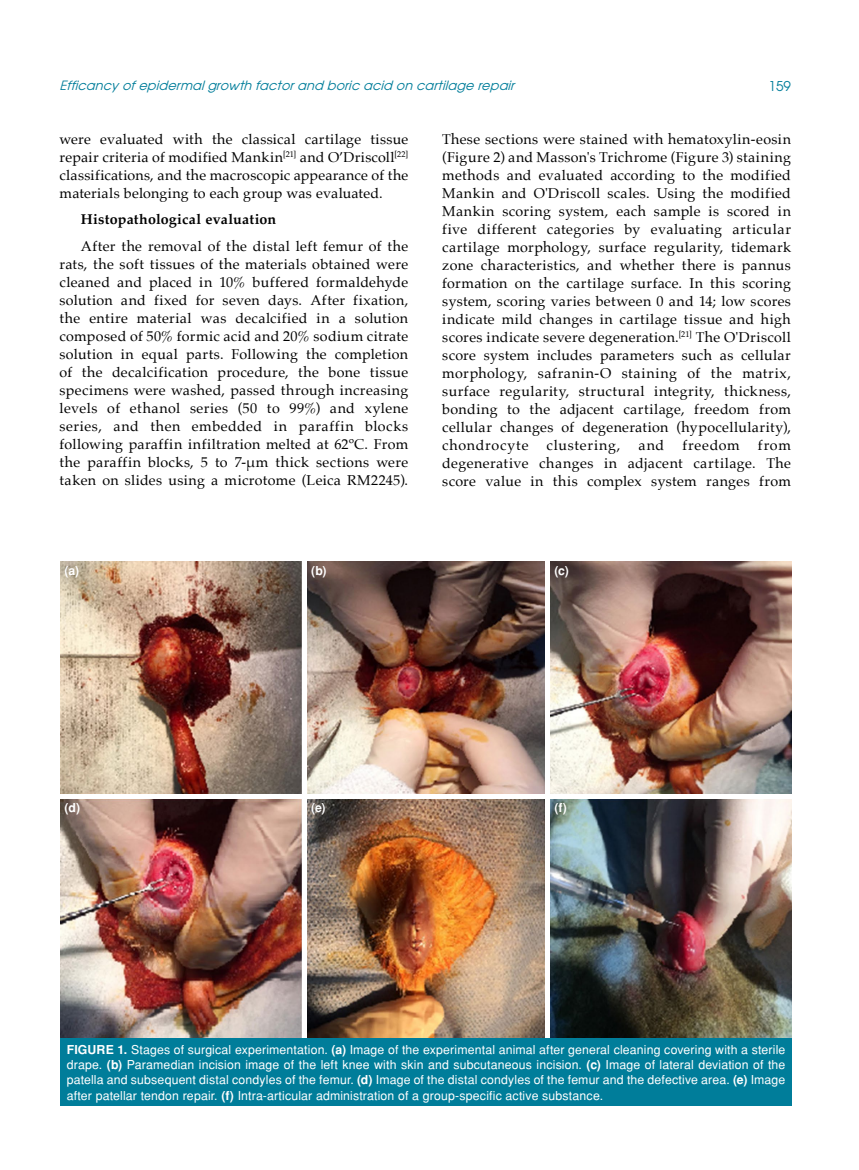
<style>
.page{position:relative;width:859px;height:1170px;background:#fff}
.page>*{position:absolute;margin:0;border:0;box-sizing:border-box;transform-origin:0 0}
.t1{font:14.25px/18px "Palatino";letter-spacing:.025em;color:#000;text-align:justify}
.t2{font:700 14.25px "Palatino";letter-spacing:.015em;color:#000}
.t3{font:14.25px "Palatino";letter-spacing:.05em;color:#000}
.t4{font:13.5px "Avant Garde Tr";color:#007d9a}
.t5{font:italic 12.75px "Avant Garde Tr";color:#007d9a}
.t6{font:12.3px/15.3px "Helvetica Normal Tr";letter-spacing:.01em;color:#fff;text-align:justify}
.t7{font:700 12.3px "Helvetica Tr";color:#fff}
.s1{font-family:"Helvetica Tr";font-weight:700}
</style>
<div class="page">
<img style="left:61px;top:561px;width:731px;height:477px">
<div style="left:302px;top:561px;width:5px;height:480px;background:#fff"></div>
<div style="left:60px;top:794px;width:733px;height:5px;background:#fff"></div>
<div style="left:545px;top:561px;width:5px;height:480px;background:#fff"></div>
<div style="left:60px;top:1038px;width:732px;height:68px;background:#007d9a"></div>
<p class="t5" style="left:60px;top:78px;width:460px">Efficancyofepidermalgrowth factorand boric acid on cartilage repair</p>
<p class="t4" style="left:768px;top:77px;width:24px">159</p>
<p class="t1" style="left:60px;top:130px;width:350px">were evaluated with the classical cartilage tissue repair criteria of modified Mankin<sup>[21]</sup> and O’Driscoll<sup>[22] </sup>classifications, and the macroscopic appearance of the materials belonging to each group was evaluated.</p>
<p class="t2" style="left:81px;top:207px;width:197px">Histopathological evaluation</p>
<p class="t1" style="left:60px;top:237px;width:350px;text-indent:21px">After the removal of the distal left femur of the rats, the soft tissues of the materials obtained were cleaned and placed in 10% buffered formaldehyde solution and fixed for seven days. After fixation, the entire material was decalcified in a solution composed of 50% formic acid and 20% sodium citrate solution in equal parts. Following the completion of the decalcification procedure, the bone tissue specimens were washed, passed through increasing levels of ethanol series (50 to 99%) and xylene series, and then embedded in paraffin blocks following paraffin infiltration melted at 62ºC. From the paraffin blocks, 5 to 7-μm thick sections were taken on slides using a microtome (Leica RM2245).</p>
<p class="t1" style="left:442px;top:130px;width:350px">These sections were stained with hematoxylin-eosin (Figure 2) and Masson's Trichrome (Figure 3) staining methods and evaluated according to the modified Mankin and O'Driscoll scales. Using the modified Mankin scoring system, each sample is scored in five different categories by evaluating articular cartilage morphology, surface regularity, tidemark zone characteristics, and whether there is pannus formation on the cartilage surface. In this scoring system, scoring varies between 0 and 14; low scores indicate mild changes in cartilage tissue and high scores indicate severe degeneration.<sup>[21]</sup> The O'Driscoll score system includes parameters such as cellular morphology, safranin-O staining of the matrix, surface regularity, structural integrity, thickness, bonding to the adjacent cartilage, freedom from cellular changes of degeneration (hypocellularity), chondrocyte</p>
<p class="t1" style="left:442px;top:436px;width:350px;text-indent:316px">from degenerative changes in adjacent cartilage. The score value in this complex system ranges from</p>
<p class="t3" style="left:547px;top:433px;width:75px">clustering,</p>
<p class="t1" style="left:639px;top:436px;width:27px">and</p>
<p class="t3" style="left:682px;top:433px;width:59px">freedom</p>
<p class="t7" style="left:65px;top:563px;width:16px">(a)</p>
<p class="t7" style="left:65px;top:800px;width:17px">(d)</p>
<p class="t7" style="left:311px;top:563px;width:17px">(b)</p>
<p class="t7" style="left:311px;top:800px;width:16px">(e)</p>
<p class="t7" style="left:554px;top:563px;width:16px">(c)</p>
<p class="t7" style="left:554px;top:800px;width:14px">(f)</p>
<p class="t6" style="left:67px;top:1041px;width:720px"><span class="s1">FIGURE 1.</span> Stages of surgical experimentation. <span class="s1">(a)</span> Image of the experimental animal after general cleaning covering with a sterile drape. <span class="s1">(b)</span> Paramedian incision image of the left knee with skin and subcutaneous incision. <span class="s1">(c)</span> Image of lateral deviation of the patella and subsequent distal condyles of the femur. <span class="s1">(d)</span> Image of the distal condyles of the femur and the defective area. <span class="s1">(e)</span> Image after patellar tendon repair. <span class="s1">(f)</span> Intra-articular administration of a group-specific active substance.</p>
</div>
